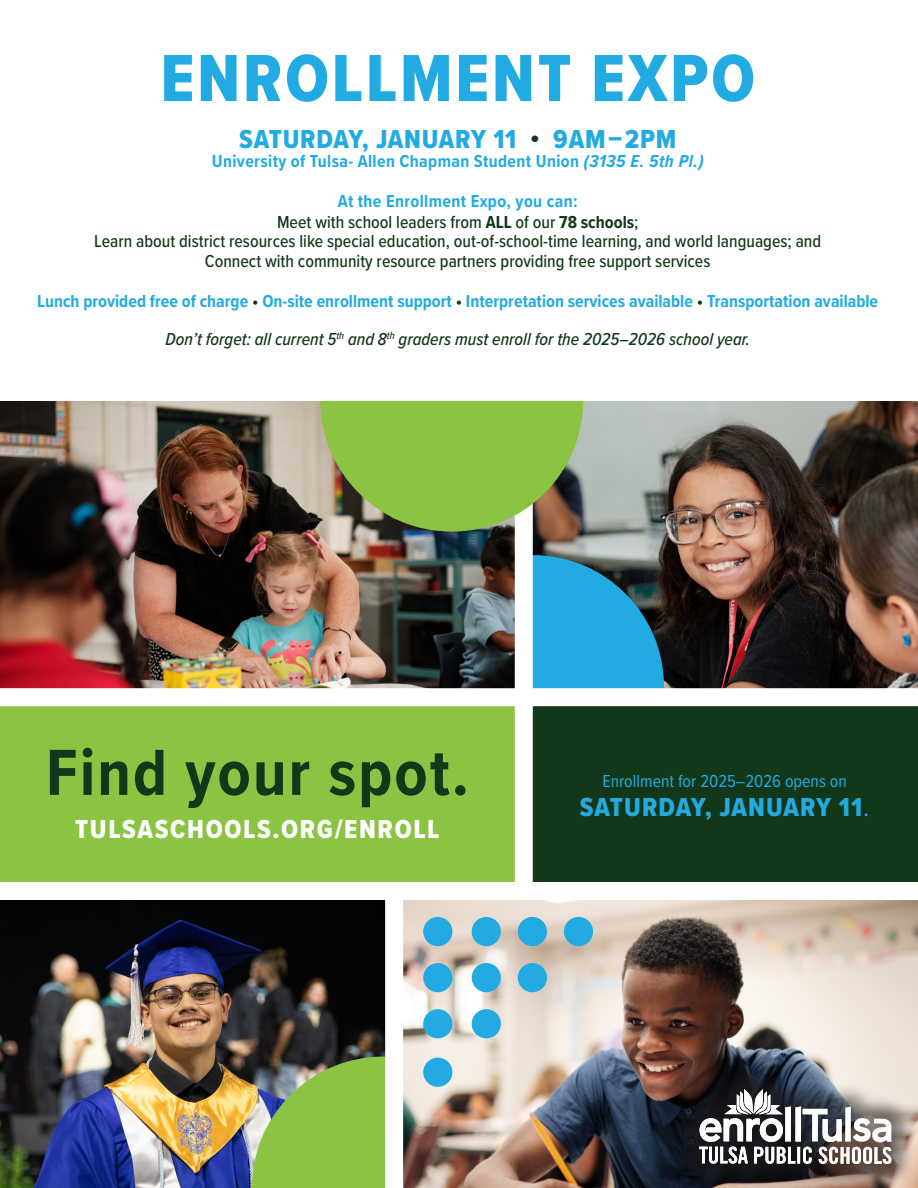
<style>
.page{position:relative;width:918px;height:1188px;background:#fff}
.page>*{position:absolute;margin:0;border:0;box-sizing:border-box;transform-origin:0 0}
.t1{font:69px "Proxima Nova Cond Extrabld";letter-spacing:.04em;color:#22abe2}
.t2{font:700 67.5px "Proxima Nova Cond";letter-spacing:.03em;color:#133719}
.t3{font:27px "Proxima Nova Cond Extrabld";letter-spacing:.03em;color:#22abe2}
.t4{font:27px "Proxima Nova Cond Extrabld";letter-spacing:.06em;color:#fff}
.t5{font:500 18px "Proxima Nova Cond";color:#133719}
.t6{font:700 18px "Proxima Nova Cond";color:#22abe2}
.t7{font:700 18px "Proxima Nova Cond";letter-spacing:.02em;color:#22abe2}
.t8{font:italic 500 18px "Proxima Nova Cond";color:#133719}
.t9{font:18px "Proxima Nova Cond";color:#22abe2}
.s1{color:#133719}
.s2{font-style:italic}
.s3{font-weight:700}
.s4{font-family:"Proxima Nova Cond"}
</style>
<div class="page">
<img style="left:0;top:900px;width:385px;height:288px">
<svg style="left:252px;top:1057px;width:133px;height:131px;background:#87b44f"></svg>
<img style="left:403px;top:900px;width:515px;height:288px">
<img style="left:533px;top:401px;width:385px;height:287px">
<div style="left:401px;top:555px;width:263px;height:263px;background:#22abe2;border-radius:50%"></div>
<img style="left:0;top:401px;width:515px;height:287px">
<div style="left:0;top:697px;width:524px;height:194px;background:#8bc442"></div>
<div style="left:525px;top:697px;width:393px;height:194px;background:#133719"></div>
<div style="left:674px;top:1064px;width:243px;height:124px;background:#231f20;opacity:.53"></div>
<svg style="left:699px;top:1089px;width:193px;height:75px"></svg>
<div style="left:423px;top:917px;width:29px;height:29px;background:#22abe2;border-radius:50%"></div>
<div style="left:423px;top:963px;width:29px;height:29px;background:#22abe2;border-radius:50%"></div>
<div style="left:423px;top:1009px;width:29px;height:29px;background:#22abe2;border-radius:50%"></div>
<div style="left:423px;top:1058px;width:29px;height:29px;background:#22abe2;border-radius:50%"></div>
<div style="left:564px;top:917px;width:29px;height:29px;background:#22abe2;border-radius:50%"></div>
<div style="left:518px;top:917px;width:29px;height:29px;background:#22abe2;border-radius:50%"></div>
<div style="left:472px;top:917px;width:29px;height:29px;background:#22abe2;border-radius:50%"></div>
<div style="left:518px;top:963px;width:29px;height:29px;background:#22abe2;border-radius:50%"></div>
<div style="left:472px;top:963px;width:29px;height:29px;background:#22abe2;border-radius:50%"></div>
<div style="left:472px;top:1009px;width:29px;height:29px;background:#22abe2;border-radius:50%"></div>
<div style="left:515px;top:415px;width:18px;height:476px;background:#fff"></div>
<div style="left:0;top:688px;width:918px;height:18px;background:#fff"></div>
<div style="left:320px;top:269px;width:263px;height:263px;background:#8bc442;border-radius:50%"></div>
<div style="left:0;top:0;width:918px;height:400px;background:#fff"></div>
<div style="left:0;top:882px;width:918px;height:18px;background:#fff"></div>
<p class="t1" style="left:161px;top:27px;width:596px">ENROLLMENT EXPO</p>
<p class="t3" style="left:239px;top:119px;width:439px">SATURDAY, JANUARY 11 <span class="s1">•</span> 9AM–2PM</p>
<p class="t7" style="left:212px;top:148px;width:493px">University of Tulsa- Allen Chapman Student Union <span class="s2">(3135 E. 5th Pl.)</span></p>
<p class="t7" style="left:338px;top:188px;width:241px">At the Enrollment Expo, you can:</p>
<p class="t5" style="left:277px;top:209px;width:363px">Meet with school leaders from <span class="s3">ALL</span> of our <span class="s3">78 schools</span>;</p>
<p class="t5" style="left:94px;top:228px;width:728px">Learn about district resources like special education, out-of-school-time learning, and world languages; and</p>
<p class="t5" style="left:205px;top:248px;width:507px">Connect with community resource partners providing free support services</p>
<p class="t6" style="left:37px;top:287px;width:843px">Lunch provided free of charge <span class="s1">•</span> On-site enrollment support <span class="s1">•</span> Interpretation services available <span class="s1">•</span> Transportation available</p>
<p class="t8" style="left:165px;top:326px;width:586px">Don’t forget: all current 5<sup>th</sup> and 8<sup>th</sup> graders must enroll for the 2025–2026 school year.</p>
<p class="t2" style="left:46px;top:723px;width:424px">Find your spot.</p>
<p class="t4" style="left:75px;top:810px;width:366px">TULSASCHOOLS.ORG/ENROLL</p>
<p class="t9" style="left:602px;top:768px;width:246px">Enrollment for 2025–2026 opens on</p>
<p class="t3" style="left:580px;top:787px;width:291px">SATURDAY, JANUARY 11<span class="s4">.</span></p>
</div>
